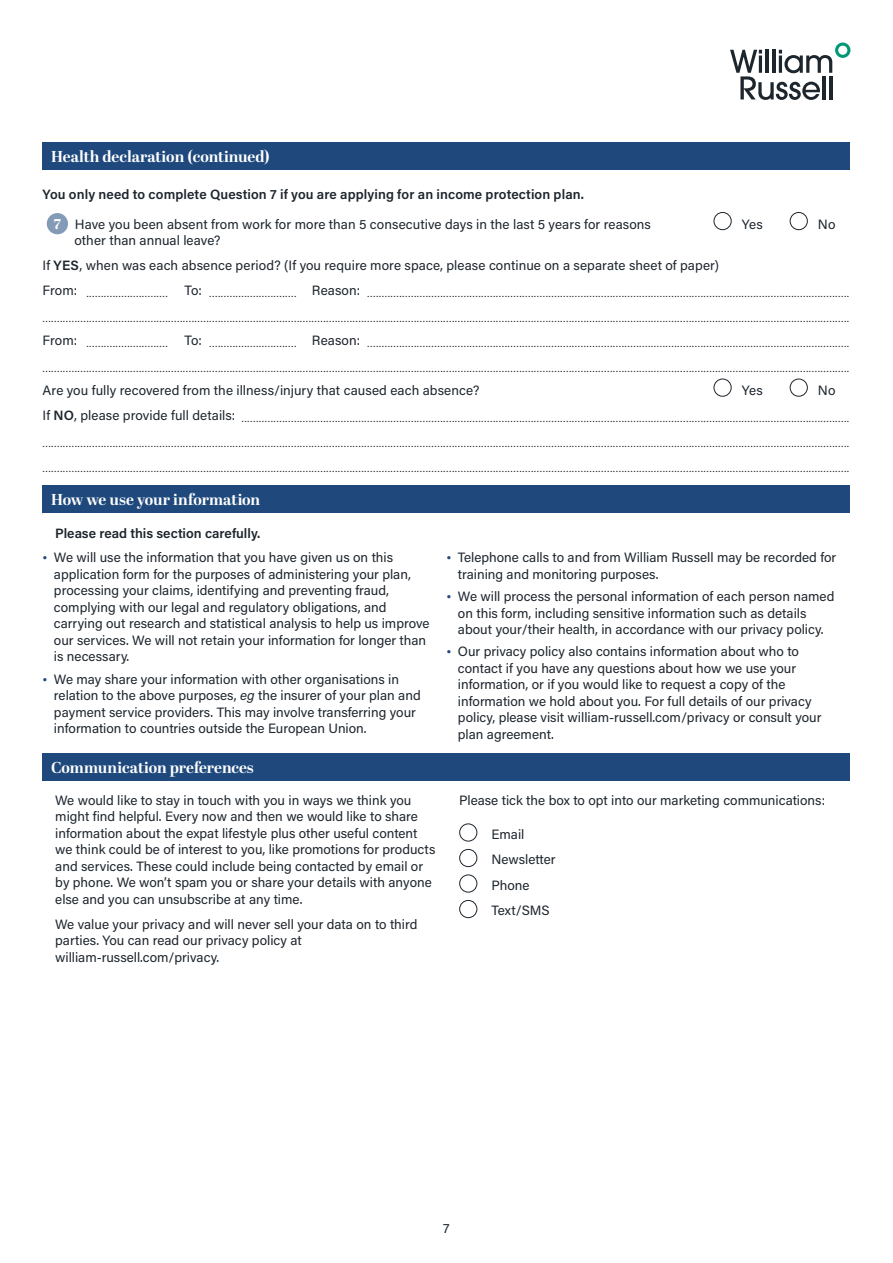
<style>
.page{position:relative;width:893px;height:1263px;background:#fff}
.page>*{position:absolute;margin:0;border:0;box-sizing:border-box;transform-origin:0 0}
.t1{font:700 15.75px "Abril Display";letter-spacing:-.005em;color:#fff}
.t2{font:13.5px/16.5px "Acumin Pro";color:#1d252d}
.t3{font:600 13.5px "Acumin Pro";color:#1d252d}
.t4{font:9px "Abril Display";color:#1d252d}
.s1{font-weight:600}
.s2{font-family:"Abril Display";font-weight:800;font-size:14.1px;color:#fff}
.s3{font-family:"Abril Display";font-weight:700;color:#1f497d}
.s4{font-style:italic}
</style>
<div class="page">
<svg style="left:730px;top:43px;width:120px;height:57px"></svg>
<hr style="left:822px;top:76px;width:4px;height:23px;background:#1d252d">
<hr style="left:829px;top:76px;width:3px;height:23px;background:#1d252d">
<div style="left:43px;top:142px;width:807px;height:28px;background:#1f497d"></div>
<div style="left:47px;top:213px;width:21px;height:21px;background:#849bb8;border-radius:50%"></div>
<div style="left:713px;top:212px;width:19px;height:18px;border:1px solid #1d252d;border-radius:50%"></div>
<div style="left:790px;top:212px;width:18px;height:18px;border:1px solid #1d252d;border-radius:50%"></div>
<div style="left:713px;top:379px;width:19px;height:18px;border:1px solid #1d252d;border-radius:50%"></div>
<div style="left:790px;top:379px;width:18px;height:18px;border:1px solid #1d252d;border-radius:50%"></div>
<div style="left:43px;top:485px;width:807px;height:28px;background:#1f497d"></div>
<div style="left:43px;top:753px;width:807px;height:27px;background:#1f497d"></div>
<div style="left:459px;top:823px;width:18px;height:18px;border:1px solid #1d252d;border-radius:50%"></div>
<div style="left:459px;top:849px;width:18px;height:18px;border:1px solid #1d252d;border-radius:50%"></div>
<div style="left:459px;top:874px;width:18px;height:18px;border:1px solid #1d252d;border-radius:50%"></div>
<div style="left:459px;top:900px;width:18px;height:18px;border:1px solid #1d252d;border-radius:50%"></div>
<p class="t1" style="left:51px;top:146px;width:220px">Health declaration (continued)</p>
<p class="t2" style="left:54px;top:179px;width:599px;line-height:29.2px;text-indent:-11px"><span class="s1">You only need to complete Question 7 if you are applying for an income protection plan.<br></span><span class="s2">7</span> Have you been absent from work for more than 5 consecutive days in the last 5 years for reasons</p>
<p class="t2" style="left:742px;top:215px;width:22px">Yes</p>
<p class="t2" style="left:818px;top:215px;width:19px">No</p>
<p class="t2" style="left:43px;top:227px;width:678px;line-height:25px;text-indent:32px">other than annual leave?<br>If <span class="s1">YES</span>, when was each absence period? (If you require more space, please continue on a separate sheet of paper)</p>
<p class="t4" style="left:43px;top:288px;width:808px"><sup>From:</sup> ............................ <sup>To:</sup> .............................. <sup>Reason:</sup> .....................................................................................................................................................................</p>
<p class="t4" style="left:43px;top:313px;width:808px">....................................................................................................................................................................................................................................................................................</p>
<p class="t4" style="left:43px;top:338px;width:808px"><sup>From:</sup> ............................ <sup>To:</sup> .............................. <sup>Reason:</sup> .....................................................................................................................................................................</p>
<p class="t4" style="left:43px;top:363px;width:808px">....................................................................................................................................................................................................................................................................................</p>
<p class="t2" style="left:43px;top:382px;width:438px">Are you fully recovered from the illness/injury that caused each absence?</p>
<p class="t2" style="left:742px;top:382px;width:22px">Yes</p>
<p class="t2" style="left:818px;top:382px;width:19px">No</p>
<p class="t4" style="left:43px;top:413px;width:808px"><sup>If</sup> <sup>NO</sup><sup>,</sup> <sup>please</sup> <sup>provide</sup> <sup>full</sup> <sup>details:</sup> ................................................................................................................................................................................................................</p>
<p class="t4" style="left:43px;top:438px;width:808px">....................................................................................................................................................................................................................................................................................</p>
<p class="t4" style="left:43px;top:463px;width:808px">....................................................................................................................................................................................................................................................................................</p>
<p class="t1" style="left:51px;top:489px;width:211px">How we use your information</p>
<p class="t3" style="left:55px;top:524px;width:206px">Please read this section carefully.</p>
<p class="t2" style="left:54px;top:549px;width:377px;text-indent:-11px"><span class="s3">•</span> We will use the information that you have given us on this application form for the purposes of administering your plan, processing your claims, identifying and preventing fraud, complying with our legal and regulatory obligations, and carrying out research and statistical analysis to help us improve our services. We will not retain your information for longer than is necessary.</p>
<p class="t2" style="left:54px;top:670px;width:368px;text-indent:-11px"><span class="s3">•</span> We may share your information with other organisations in relation to the above purposes, <span class="s4">eg</span> the insurer of your plan and payment service providers. This may involve transferring your information to countries outside the European Union.</p>
<p class="t2" style="left:458px;top:549px;width:380px;text-indent:-11px"><span class="s3">•</span> Telephone calls to and from William Russell may be recorded for training and monitoring purposes.</p>
<p class="t2" style="left:458px;top:587px;width:378px;text-indent:-11px"><span class="s3">•</span> We will process the personal information of each person named on this form, including sensitive information such as details about your/their health, in accordance with our privacy policy.</p>
<p class="t2" style="left:458px;top:643px;width:365px;text-indent:-11px"><span class="s3">•</span> Our privacy policy also contains information about who to contact if you have any questions about how we use your information, or if you would like to request a copy of the information we hold about you. For full details of our privacy policy, please visit william-russell.com/privacy or consult your plan agreement.</p>
<p class="t1" style="left:51px;top:756px;width:204px">Communication preferences</p>
<p class="t2" style="left:55px;top:791px;width:382px">We would like to stay in touch with you in ways we think you might find helpful. Every now and then we would like to share information about the expat lifestyle plus other useful content we think could be of interest to you, like promotions for products and services. These could include being contacted by email or by phone. We won’t spam you or share your details with anyone else and you can unsubscribe at any time.</p>
<p class="t2" style="left:55px;top:915px;width:364px">We value your privacy and will never sell your data on to third parties. You can read our privacy policy at william-russell.com/privacy.</p>
<p class="t2" style="left:459px;top:791px;width:367px">Please tick the box to opt into our marketing communications:</p>
<p class="t2" style="left:492px;top:820px;width:66px;line-height:25.5px">Email<br>Newsletter<br>Phone<br>Text/SMS</p>
<p class="t2" style="left:443px;top:1220px;width:8px">7</p>
</div>
